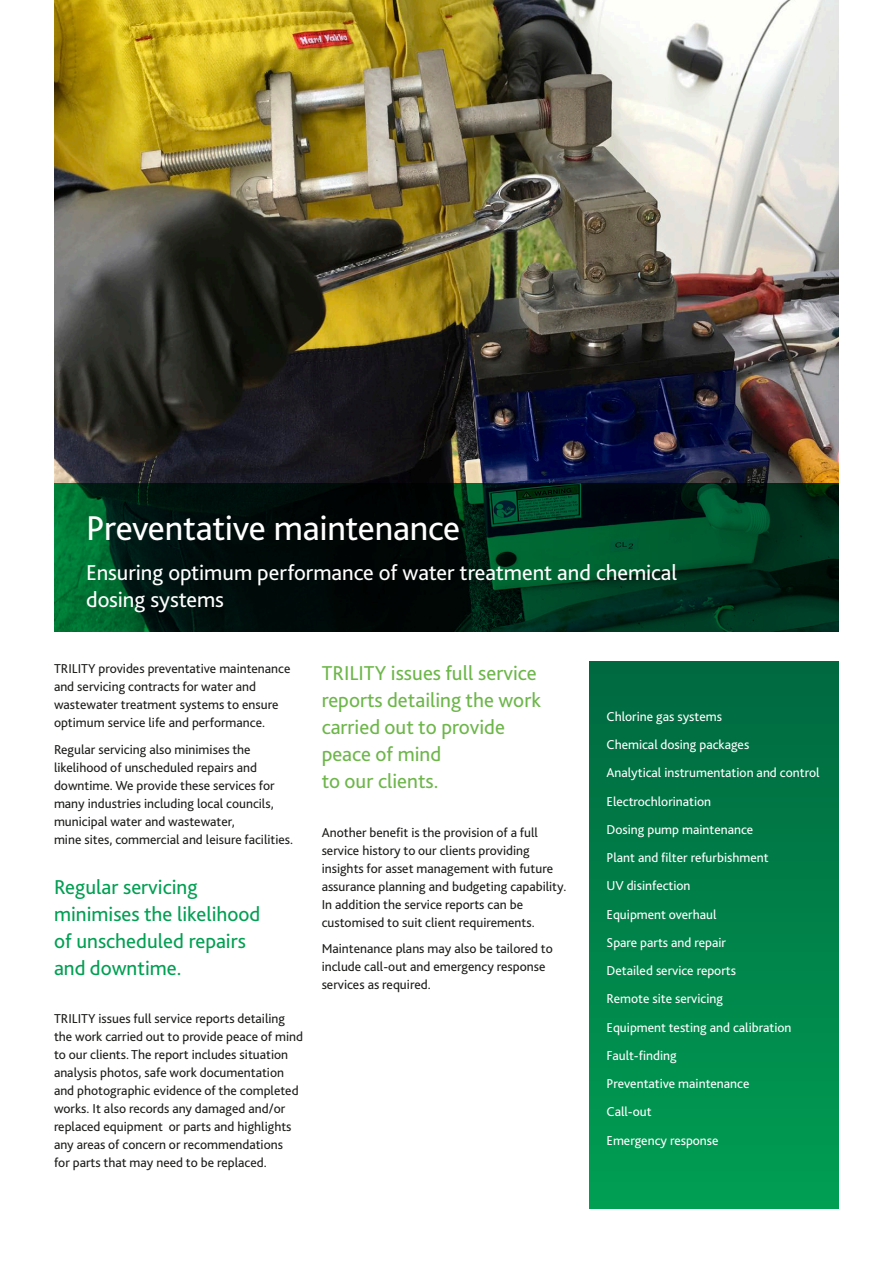
<style>
.page{position:relative;width:893px;height:1263px;background:#fff}
.page>*{position:absolute;margin:0;border:0;box-sizing:border-box;transform-origin:0 0}
.Heading{font:36px "Bliss 2";letter-spacing:-.01em;color:#fff}
.Heading-2{font:22.5px/27px "Bliss 2";letter-spacing:-.005em;color:#fff}
.t1{font:21px/27px "Bliss 2";color:#6db64a}
.t2{font:21px/27px "Bliss 2";color:#009f52}
.t3{font:13.5px/18px "Bliss 2";color:#1d1d1b}
.t4{font:13.5px "Bliss 2";color:#fff}
</style>
<div class="page">
<img style="left:54px;top:0;width:785px;height:483px">
<svg style="left:54px;top:483px;width:785px;height:149px;background:#002817"></svg>
<div style="left:589px;top:661px;width:250px;height:548px;background:linear-gradient(to bottom,#006840,#009e53)"></div>
<p class="Heading" style="left:86px;top:506px;width:376px">Preventative maintenance</p>
<p class="Heading-2" style="left:86px;top:558px;width:592px">Ensuring optimum performance of water treatment and chemical dosing systems</p>
<p class="t3" style="left:54px;top:659px;width:238px">TRILITY provides preventative maintenance and servicing contracts for water and wastewater treatment systems to ensure optimum service life and performance.</p>
<p class="t3" style="left:54px;top:740px;width:241px">Regular servicing also minimises the likelihood of unscheduled repairs and downtime. We provide these services for many industries including local councils, municipal water and wastewater,<br>mine sites, commercial and leisure facilities.</p>
<p class="t2" style="left:54px;top:873px;width:208px">Regular servicing minimises the likelihood of unscheduled repairs and downtime.</p>
<p class="t3" style="left:54px;top:1009px;width:251px">TRILITY issues full service reports detailing the work carried out to provide peace of mind to our clients. The report includes situation analysis photos, safe work documentation and photographic evidence of the completed works. It also records any damaged and/or replaced equipment or parts and highlights any areas of concern or recommendations<br>for parts that may need to be replaced.</p>
<p class="t1" style="left:322px;top:659px;width:221px">TRILITY issues full service reports detailing the work carried out to provide peace of mind<br>to our clients.</p>
<p class="t3" style="left:322px;top:823px;width:246px">Another benefit is the provision of a full service history to our clients providing insights for asset management with future assurance planning and budgeting capability.<br>In addition the service reports can be customised to suit client requirements.</p>
<p class="t3" style="left:322px;top:939px;width:233px">Maintenance plans may also be tailored to include call-out and emergency response services as required.</p>
<p class="t4" style="left:606px;top:708px;width:117px">Chlorine gas systems</p>
<p class="t4" style="left:606px;top:736px;width:144px">Chemical dosing packages</p>
<p class="t4" style="left:606px;top:764px;width:214px">Analytical instrumentation and control</p>
<p class="t4" style="left:606px;top:793px;width:106px">Electrochlorination</p>
<p class="t4" style="left:606px;top:821px;width:148px">Dosing pump maintenance</p>
<p class="t4" style="left:606px;top:849px;width:164px">Plant and filter refurbishment</p>
<p class="t4" style="left:606px;top:877px;width:86px">UV disinfection</p>
<p class="t4" style="left:606px;top:906px;width:111px">Equipment overhaul</p>
<p class="t4" style="left:606px;top:934px;width:121px">Spare parts and repair</p>
<p class="t4" style="left:606px;top:962px;width:131px">Detailed service reports</p>
<p class="t4" style="left:606px;top:990px;width:118px">Remote site servicing</p>
<p class="t4" style="left:606px;top:1019px;width:187px">Equipment testing and calibration</p>
<p class="t4" style="left:606px;top:1047px;width:72px">Fault-finding</p>
<p class="t4" style="left:606px;top:1075px;width:144px">Preventative maintenance</p>
<p class="t4" style="left:606px;top:1103px;width:47px">Call-out</p>
<p class="t4" style="left:606px;top:1132px;width:114px">Emergency response</p>
</div>
